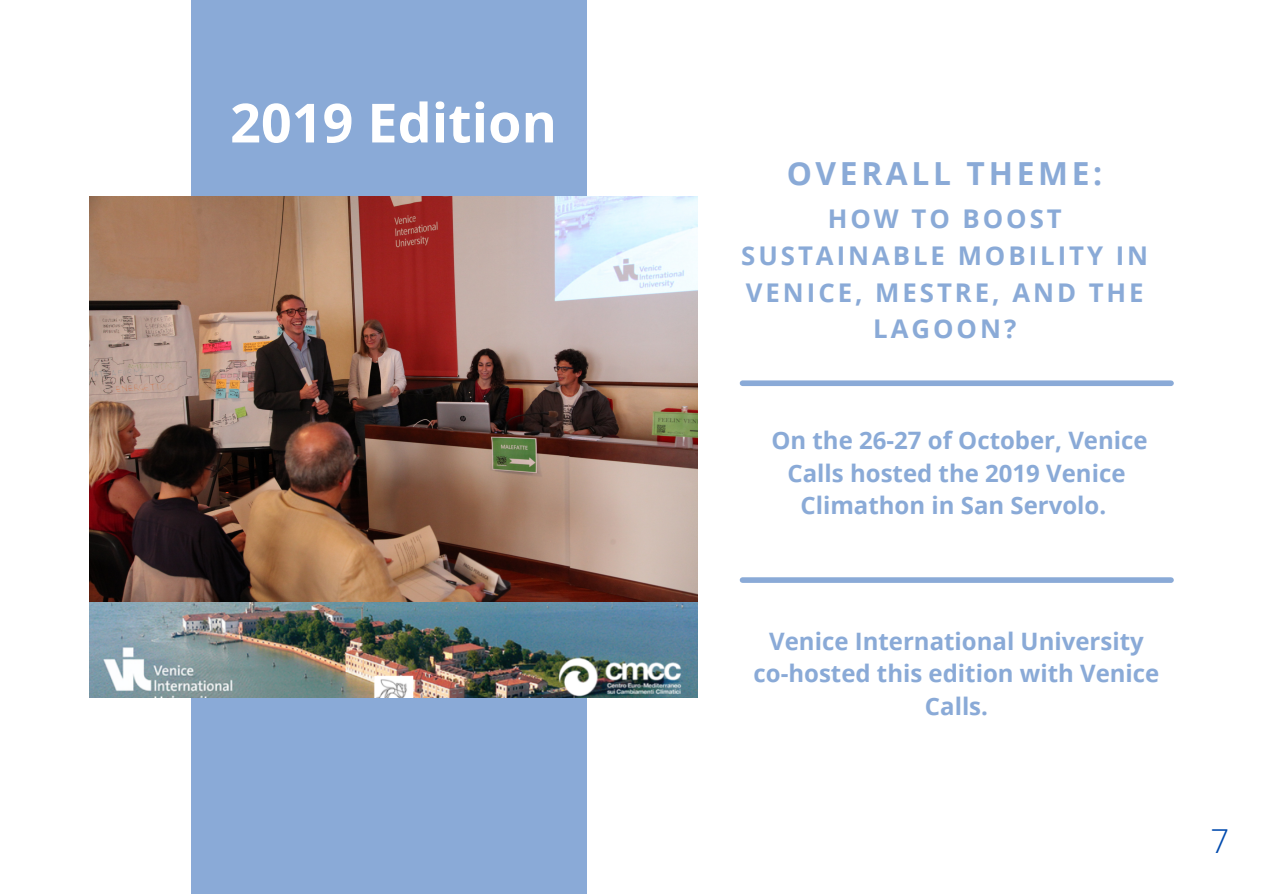
<style>
.page{position:relative;width:1263px;height:894px;background:#fff}
.page>*{position:absolute;margin:0;border:0;box-sizing:border-box;transform-origin:0 0}
.t1{font:700 54px "Open Sans";color:#fff}
.t2{font:300 33px "Open Sans";color:#004aad}
.t3{font:700 31.8px "Open Sans";letter-spacing:.115em;color:#8aaad7}
.t4{font:700 25.8px/36.6px "Open Sans";letter-spacing:.115em;color:#8aaad7;text-align:center}
.t5{font:700 24px/32.5px "Open Sans";color:#8aaad7;text-align:center}
</style>
<div class="page">
<div style="left:191px;top:0;width:396px;height:893px;background:#8aaad7"></div>
<img style="left:89px;top:196px;width:609px;height:500px">
<div style="left:742px;top:380px;width:429px;height:6px;background:#8aaad7"></div>
<div style="left:742px;top:577px;width:429px;height:5px;background:#8aaad7"></div>
<h1 class="t1" style="left:230px;top:85px;width:328px">2019 Edition</h1>
<h3 class="t3" style="left:787px;top:151px;width:317px">OVERALL THEME:</h3>
<p class="t4" style="left:741px;top:200px;width:408px">HOW TO BOOST<br>SUSTAINABLE MOBILITY IN<br>VENICE, MESTRE, AND THE<br>LAGOON?</p>
<p class="t5" style="left:771px;top:423px;width:378px">On the 26-27 of October, Venice<br>Calls hosted the 2019 Venice<br>Climathon in San Servolo.</p>
<p class="t5" style="left:753px;top:623px;width:407px">Venice International University co-hosted this edition with Venice<br>Calls.</p>
<h2 class="t2" style="left:1210px;top:817px;width:20px">7</h2>
</div>
